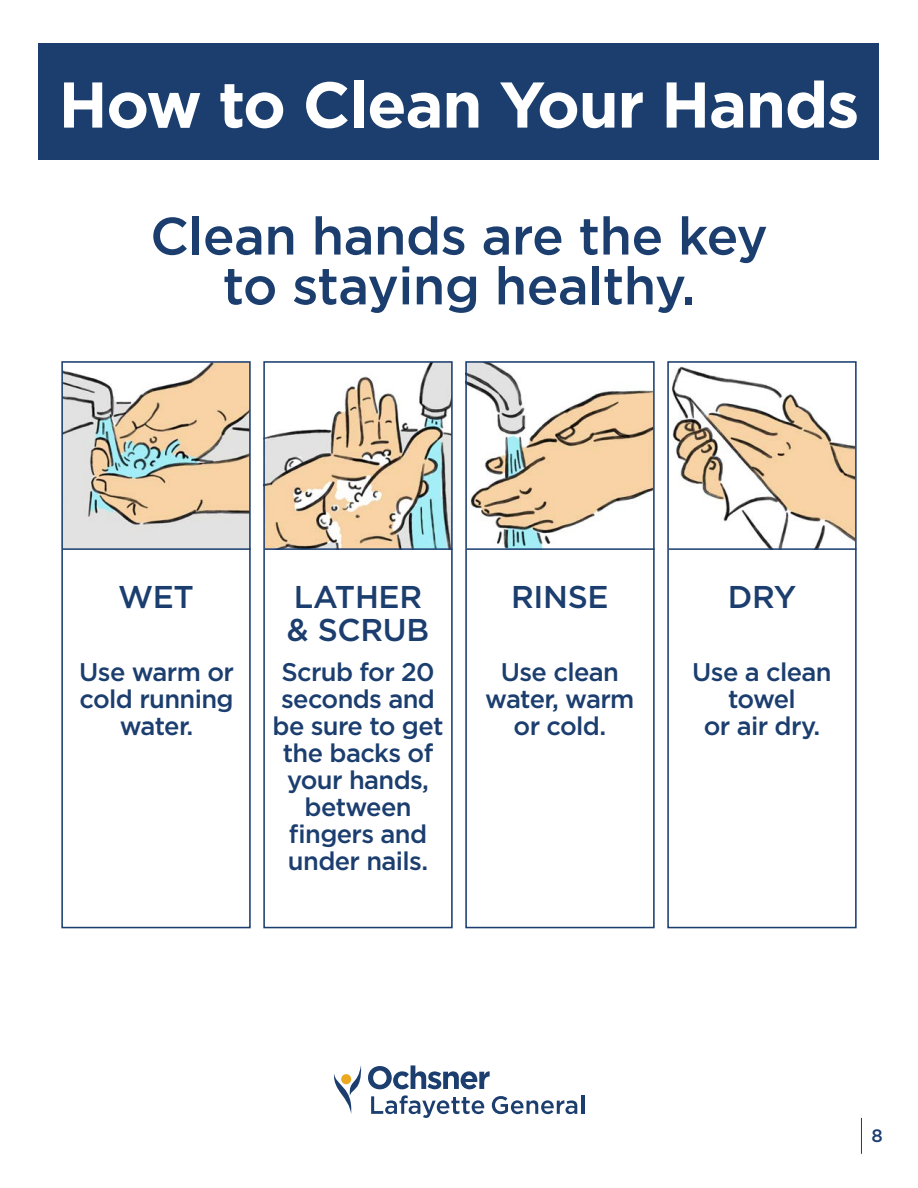
<style>
.page{position:relative;width:918px;height:1188px;background:#fff}
.page>*{position:absolute;margin:0;border:0;box-sizing:border-box;transform-origin:0 0}
.t1{font:700 64.5px "Gotham";letter-spacing:-.02em;color:#fff}
.t2{font:500 52.5px/49.8px "Gotham";letter-spacing:-.01em;color:#1b3e6f;text-align:center}
.t3{font:500 31.5px/32.8px "Gotham";letter-spacing:-.01em;color:#1b3e6f}
.t4{font:500 25.5px/27px "Gotham";letter-spacing:-.025em;color:#1b3e6f;text-align:center}
.t5{font:500 18px "Gotham";color:#1b3e6f}
</style>
<div class="page">
<div style="left:39px;top:43px;width:840px;height:117px;background:#1b3e6f"></div>
<img style="left:64px;top:364px;width:184px;height:184px">
<img style="left:266px;top:364px;width:184px;height:184px">
<img style="left:468px;top:364px;width:184px;height:184px">
<img style="left:672px;top:366px;width:182px;height:182px">
<div style="left:61px;top:361px;width:190px;height:567px;border:2px solid #1b3e6f"></div>
<div style="left:263px;top:361px;width:190px;height:567px;border:2px solid #1b3e6f"></div>
<div style="left:465px;top:361px;width:190px;height:567px;border:2px solid #1b3e6f"></div>
<div style="left:667px;top:361px;width:190px;height:567px;border:2px solid #1b3e6f"></div>
<hr style="left:63px;top:548px;width:188px;height:2px;background:#1b3e6f">
<hr style="left:265px;top:548px;width:187px;height:2px;background:#1b3e6f">
<hr style="left:467px;top:548px;width:188px;height:2px;background:#1b3e6f">
<hr style="left:669px;top:548px;width:187px;height:2px;background:#1b3e6f">
<hr style="left:861px;top:1118px;width:1px;height:36px;background:#1b3e6f">
<svg style="left:333px;top:1065px;width:29px;height:49px"></svg>
<div style="left:341px;top:1074px;width:10px;height:10px;background:#eba921;border-radius:50%"></div>
<svg style="left:371px;top:1095px;width:113px;height:23px"></svg>
<svg style="left:492px;top:1096px;width:85px;height:18px"></svg>
<hr style="left:581px;top:1096px;width:3px;height:18px;background:#1b3e6f">
<svg style="left:368px;top:1065px;width:122px;height:24px"></svg>
<h1 class="t1" style="left:59px;top:62px;width:802px">How to Clean Your Hands</h1>
<h2 class="t2" style="left:150px;top:211px;width:619px">Clean hands are the key to staying healthy.</h2>
<p class="t3" style="left:118px;top:580px;width:78px">WET</p>
<p class="t3" style="left:287px;top:580px;width:144px">LATHER &amp; SCRUB</p>
<p class="t3" style="left:511px;top:580px;width:99px">RINSE</p>
<p class="t3" style="left:728px;top:580px;width:70px">DRY</p>
<p class="t4" style="left:79px;top:658px;width:156px">Use warm or cold running water.</p>
<p class="t4" style="left:273px;top:658px;width:172px">Scrub for 20 seconds and be sure to get the backs of your hands, between fingers and under nails.</p>
<p class="t4" style="left:485px;top:658px;width:151px">Use clean water, warm or cold.</p>
<p class="t4" style="left:692px;top:658px;width:141px">Use a clean towel<br>or air dry.</p>
<p class="t5" style="left:871px;top:1125px;width:13px">8</p>
</div>
